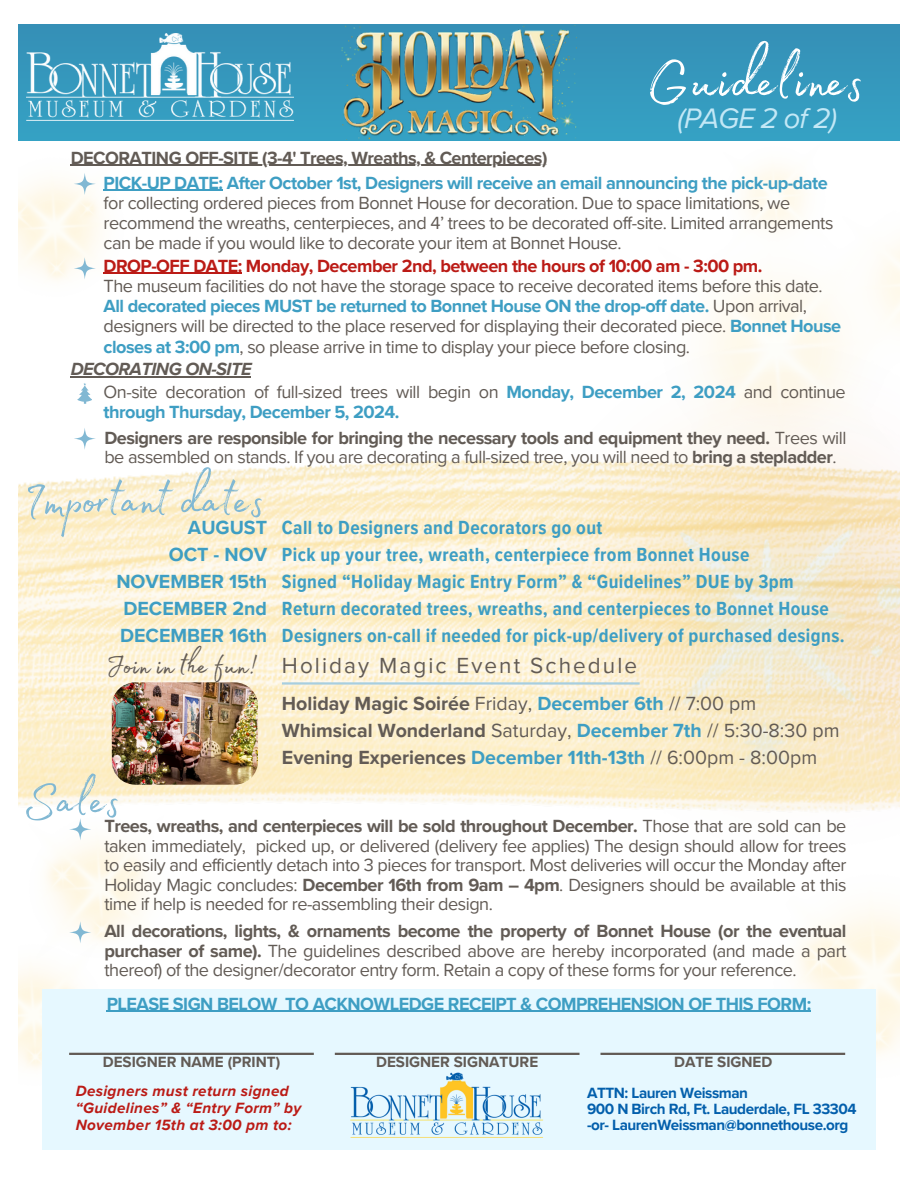
<style>
.page{position:relative;width:918px;height:1188px;background:#fff}
.page>*{position:absolute;margin:0;border:0;box-sizing:border-box;transform-origin:0 0}
.t1{font:72.6px "Madelyn";color:#fff}
.t2{font:60px "Madelyn";color:#81b8d3}
.t3{font:36.3px "Madelyn Fill";color:#625b55}
.t4{font:italic 29.1px "Proxima Nova";letter-spacing:-.03em;color:#c3e8f6}
.t5{font:22.5px "Proxima Nova";letter-spacing:.09em;color:#625b55}
.t6{font:700 19.65px/27px "Proxima Nova Cond";letter-spacing:.02em;color:#3e9ec3}
.t7{font:700 19.65px/27.2px "Proxima Nova";color:#625b55}
.t8{font:700 19.65px/27px "Proxima Nova";color:#3e9ec3;text-align:right}
.t9{font:18.15px/19.6px "Proxima Nova";letter-spacing:-.03em;color:#625b55}
.t10{font:700 18.15px/19.6px "Proxima Nova";letter-spacing:-.03em;color:#625b55}
.t11{font:700 18.15px "Proxima Nova";letter-spacing:-.03em;color:#3e9ec3}
.t12{font:700 18.15px "Proxima Nova";letter-spacing:-.03em;color:#bb1b16}
.t13{font:italic 700 18.15px "Proxima Nova";letter-spacing:-.03em;color:#625b55}
.t14{font:700 15.3px/16.4px "Proxima Nova";letter-spacing:-.03em;color:#035fac}
.t15{font:italic 700 15.3px/16.8px "Proxima Nova";letter-spacing:.02em;color:#bb1b16}
.t16{font:700 15.3px "Proxima Nova";color:#625b55}
.s1{font-weight:700;color:#3e9ec3}
.s2{font-weight:400}
.s3{color:#3e9ec3}
.s4{font-weight:700}
</style>
<div class="page">
<img style="left:18px;top:164px;width:167px;height:116px">
<div style="left:15px;top:25px;width:888px;height:116px;background:#3599be"></div>
<img style="left:18px;top:376px;width:322px;height:559px">
<hr style="left:71px;top:376px;width:180px;height:1px;background:#625b55">
<hr style="left:71px;top:165px;width:476px;height:1px;background:#625b55">
<img style="left:342px;top:26px;width:235px;height:113px">
<svg style="left:77px;top:383px;width:15px;height:21px"></svg>
<svg style="left:74px;top:428px;width:22px;height:22px"></svg>
<svg style="left:69px;top:818px;width:22px;height:22px"></svg>
<svg style="left:69px;top:921px;width:22px;height:22px"></svg>
<img style="left:340px;top:164px;width:560px;height:890px">
<div style="left:42px;top:990px;width:834px;height:160px;background:#e6f8ff"></div>
<hr style="left:69px;top:1053px;width:245px;height:2px;background:#625b55">
<hr style="left:335px;top:1053px;width:245px;height:2px;background:#625b55">
<hr style="left:601px;top:1053px;width:244px;height:2px;background:#625b55">
<img style="left:27px;top:33px;width:266px;height:88px">
<hr style="left:107px;top:1011px;width:170px;height:1px;background:#3e9ec3">
<hr style="left:285px;top:1011px;width:526px;height:1px;background:#3e9ec3">
<hr style="left:104px;top:190px;width:119px;height:1px;background:#3e9ec3">
<hr style="left:104px;top:273px;width:138px;height:1px;background:#bb1b16">
<svg style="left:74px;top:257px;width:22px;height:22px"></svg>
<svg style="left:74px;top:173px;width:22px;height:22px"></svg>
<div style="left:900px;top:25px;width:18px;height:1149px;background:#fff"></div>
<div style="left:0;top:25px;width:18px;height:1149px;background:#fff"></div>
<img style="left:350px;top:1072px;width:194px;height:66px">
<img style="left:112px;top:682px;width:146px;height:103px;border-radius:23px">
<hr style="left:282px;top:682px;width:358px;height:3px;background:#a7cee0">
<h1 class="t1" style="left:646px;top:26px;width:219px">Guidelines</h1>
<p class="t10" style="left:71px;top:148px;width:478px">DECORATING OFF-SITE (3-4' Trees, Wreaths, &amp; Centerpieces)</p>
<h3 class="t4" style="left:678px;top:101px;width:161px">(PAGE 2 of 2)</h3>
<p class="t11" style="left:104px;top:172px;width:726px">PICK-UP DATE: After October 1st, Designers will receive an email announcing the pick-up-date</p>
<p class="t9" style="left:104px;top:193px;width:731px;line-height:20.2px">for collecting ordered pieces from Bonnet House for decoration. Due to space limitations, we recommend the wreaths, centerpieces, and 4’ trees to be decorated off-site. Limited arrangements can be made if you would like to decorate your item at Bonnet House.</p>
<p class="t12" style="left:104px;top:255px;width:660px">DROP-OFF DATE: Monday, December 2nd, between the hours of 10:00 am - 3:00 pm.</p>
<p class="t9" style="left:104px;top:276px;width:739px;line-height:20.2px">The museum facilities do not have the storage space to receive decorated items before this date.<br><span class="s1">All decorated pieces MUST be returned to Bonnet House ON the drop-off date.</span> Upon arrival, designers will be directed to the place reserved for displaying their decorated piece. <span class="s1">Bonnet House closes at 3:00 pm</span>, so please arrive in time to display your piece before closing.</p>
<p class="t13" style="left:71px;top:358px;width:183px">DECORATING ON-SITE</p>
<p class="t9" style="left:104px;top:383px;width:744px">On-site decoration of full-sized trees will begin on <span class="s1">Monday, December 2, 2024</span> and continue <span class="s1">through Thursday, December 5, 2024.</span></p>
<p class="t10" style="left:104px;top:428px;width:744px">Designers are responsible for bringing the necessary tools and equipment they need. <span class="s2">Trees will be assembled on stands. If you are decorating a full-sized tree, you will need to</span> bring a stepladder<span class="s2">.</span></p>
<h2 class="t2" style="left:23px;top:455px;width:243px">Important dates</h2>
<p class="t6" style="left:282px;top:514px;width:564px">Call to Designers and Decorators go out<br>Pick up your tree, wreath, centerpiece from Bonnet House<br>Signed “Holiday Magic Entry Form” &amp; “Guidelines” DUE by 3pm Return decorated trees, wreaths, and centerpieces to Bonnet House Designers on-call if needed for pick-up/delivery of purchased designs.</p>
<p class="t8" style="left:116px;top:514px;width:152px">AUGUST<br>OCT - NOV<br>NOVEMBER 15th<br>DECEMBER 2nd<br>DECEMBER 16th</p>
<h3 class="t3" style="left:106px;top:638px;width:153px">Join in the fun!</h3>
<p class="t5" style="left:282px;top:652px;width:357px">Holiday Magic Event Schedule</p>
<p class="t7" style="left:282px;top:690px;width:559px">Holiday Magic Soirée <span class="s2">Friday,</span> <span class="s3">December 6th</span> <span class="s2">// 7:00 pm<br></span>Whimsical Wonderland <span class="s2">Saturday,</span> <span class="s3">December 7th</span> <span class="s2">// 5:30-8:30 pm<br></span>Evening Experiences <span class="s3">December 11th-13th</span> <span class="s2">// 6:00pm - 8:00pm</span></p>
<h2 class="t2" style="left:23px;top:755px;width:98px">Sales</h2>
<p class="t9" style="left:104px;top:816px;width:744px;text-align:justify"><span class="s4">Trees, wreaths, and centerpieces will be sold throughout December.</span> Those that are sold can be taken immediately, picked up, or delivered (delivery fee applies) The design should allow for trees to easily and efficiently detach into 3 pieces for transport. Most deliveries will occur the Monday after Holiday Magic concludes: <span class="s4">December 16th from 9am – 4pm</span>. Designers should be available at this time if help is needed for re-assembling their design.</p>
<p class="t9" style="left:104px;top:922px;width:744px;text-align:justify"><span class="s4">All decorations, lights, &amp; ornaments become the property of Bonnet House (or the eventual purchaser of same).</span> The guidelines described above are hereby incorporated (and made a part thereof) of the designer/decorator entry form. Retain a copy of these forms for your reference.</p>
<p class="t11" style="left:107px;top:993px;width:706px">PLEASE SIGN BELOW TO ACKNOWLEDGE RECEIPT &amp; COMPREHENSION OF THIS FORM:</p>
<p class="t16" style="left:103px;top:1053px;width:179px">DESIGNER NAME (PRINT)</p>
<p class="t16" style="left:674px;top:1053px;width:100px">DATE SIGNED</p>
<p class="t16" style="left:376px;top:1053px;width:164px">DESIGNER SIGNATURE</p>
<p class="t15" style="left:76px;top:1083px;width:227px">Designers must return signed “Guidelines” &amp; “Entry Form” by<br>November 15th at 3:00 pm to:</p>
<p class="t14" style="left:587px;top:1085px;width:271px">ATTN: Lauren Weissman<br>900 N Birch Rd, Ft. Lauderdale, FL 33304 -or- LaurenWeissman@bonnethouse.org</p>
</div>
